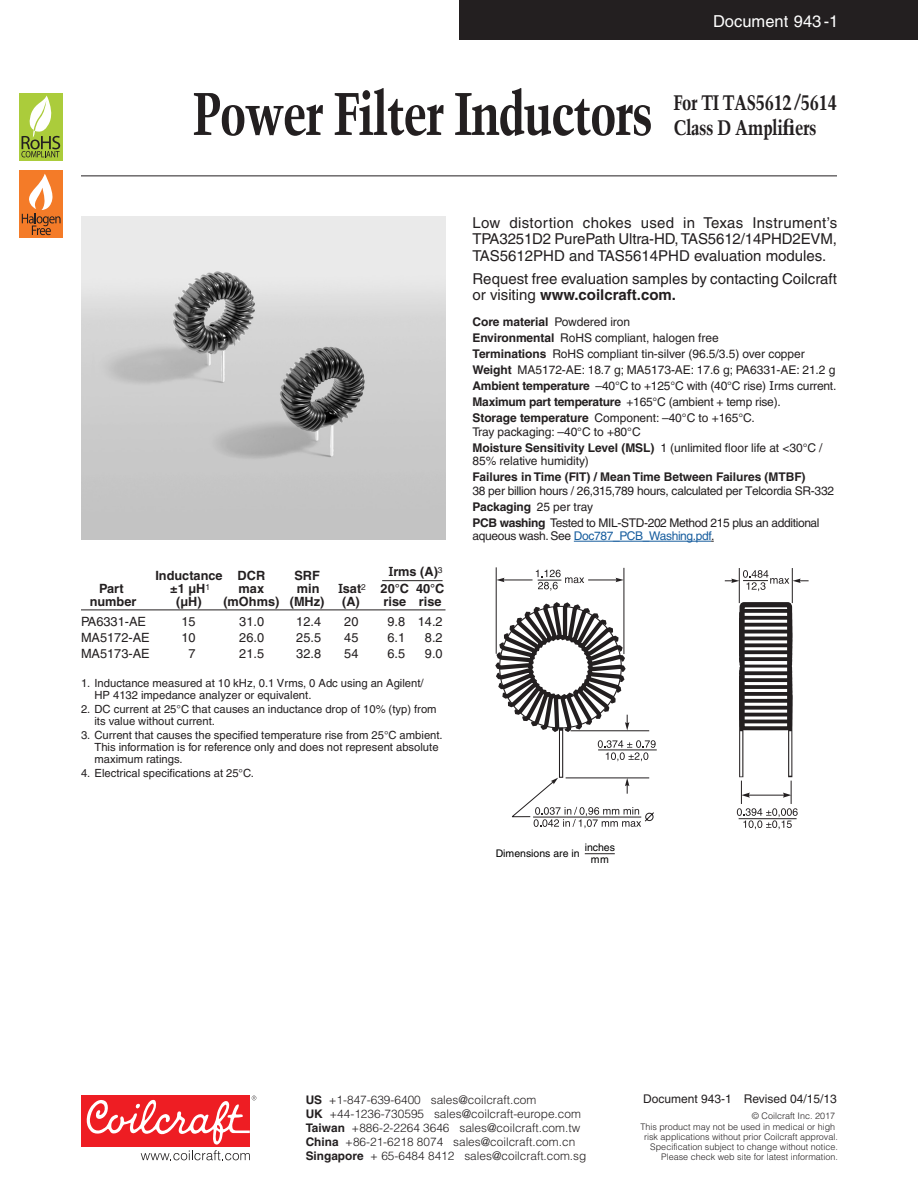
<style>
.page{position:relative;width:918px;height:1188px;background:#fff}
.page>*{position:absolute;margin:0;border:0;box-sizing:border-box;transform-origin:0 0}
.Headline{font:700 condensed 60px "Trump Mediaeval";letter-spacing:-.03em;color:#231f20}
.Subhead_14_pt{font:700 condensed 21px/25.2px "Trump Mediaeval";letter-spacing:-.02em;color:#231f20}
.Document_number{font:16.5px "Helvetica";color:#fff}
.Body_copy{font:15px/16.5px "Helvetica";color:#231f20;text-align:justify}
.Specs_Head{font:700 12.75px "Helvetica";color:#231f20}
.Specs{font:12.75px "Helvetica";color:#231f20}
.Points{font:12px/13.4px "Helvetica";letter-spacing:-.015em;color:#231f20}
.Points-2{font:700 12px "Helvetica";letter-spacing:-.005em;color:#231f20}
.t1{font:300 11.85px "Helvetica";color:#231f20}
.t2{font:700 11.85px/14.1px "Helvetica";color:#231f20}
.Notes{font:11.25px/12px "Helvetica";color:#231f20}
.Dimensions{font:10.5px/12px "Helvetica";color:#000;text-align:center}
.t3{font:300 9px/9.9px "Helvetica";color:#231f20;text-align:right}
.s1{font-weight:700}
.s2{font-family:"Glypha"}
.s3{font-weight:400}
.s4{font-family:"Verdana"}
.s5{color:#175d9e}
</style>
<div class="page">
<div style="left:459px;top:0;width:459px;height:40px;background:#231f20"></div>
<hr style="left:81px;top:176px;width:756px;height:1px;background:#231f20">
<div style="left:81px;top:1096px;width:169px;height:51px;background:#ee1d23"></div>
<svg style="left:86px;top:1096px;width:170px;height:64px"></svg>
<div style="left:19px;top:93px;width:44px;height:67px;background:#abcc3b"></div>
<svg style="left:21px;top:96px;width:39px;height:61px"></svg>
<div style="left:19px;top:171px;width:44px;height:67px;background:#f47b28"></div>
<svg style="left:22px;top:174px;width:39px;height:61px"></svg>
<hr style="left:81px;top:610px;width:365px;height:1px;background:#231f20">
<hr style="left:382px;top:580px;width:61px;height:1px;background:#231f20">
<hr style="left:574px;top:541px;width:137px;height:1px;background:#175d9e">
<hr style="left:792px;top:568px;width:1px;height:35px;background:#231f20">
<svg style="left:536px;top:570px;width:48px;height:21px"></svg>
<hr style="left:739px;top:568px;width:1px;height:35px;background:#231f20">
<hr style="left:496px;top:567px;width:1px;height:87px;background:#231f20">
<hr style="left:624px;top:568px;width:1px;height:86px;background:#231f20">
<hr style="left:502px;top:580px;width:31px;height:1px;background:#231f20">
<svg style="left:496px;top:578px;width:9px;height:4px"></svg>
<hr style="left:588px;top:580px;width:30px;height:1px;background:#231f20">
<svg style="left:616px;top:578px;width:8px;height:4px"></svg>
<svg style="left:725px;top:570px;width:84px;height:21px"></svg>
<svg style="left:737px;top:600px;width:61px;height:229px"></svg>
<hr style="left:742px;top:665px;width:49px;height:3px;background:#231f20">
<hr style="left:598px;top:750px;width:59px;height:1px;background:#231f20">
<svg style="left:497px;top:603px;width:159px;height:225px"></svg>
<hr style="left:560px;top:731px;width:2px;height:46px;background:#fff">
<hr style="left:740px;top:731px;width:2px;height:45px;background:#fff">
<hr style="left:789px;top:731px;width:2px;height:45px;background:#fff">
<hr style="left:585px;top:853px;width:30px;height:1px;background:#231f20">
<img style="left:81px;top:216px;width:365px;height:324px">
<p class="Document_number" style="left:713px;top:11px;width:127px">Document 943 -1</p>
<p class="Headline" style="left:192px;top:76px;width:462px">Power Filter Inductors</p>
<p class="Subhead_14_pt" style="left:673px;top:89px;width:165px">For TI TAS5612/5614<br>Class D Amplifiers</p>
<p class="Body_copy" style="left:472px;top:214px;width:366px">Low distortion chokes used in Texas Instrument’s TPA3251D2 PurePath Ultra-HD, TAS5612/14PHD2EVM, TAS5612PHD and TAS5614PHD evaluation modules.</p>
<p class="Body_copy" style="left:472px;top:270px;width:366px">Request free evaluation samples by contacting Coilcraft or visiting <span class="s1">www.coilcraft.com.</span></p>
<p class="Specs_Head" style="left:155px;top:568px;width:111px">Inductance DCR</p>
<p class="Specs_Head" style="left:294px;top:568px;width:27px">SRF</p>
<p class="Specs_Head" style="left:389px;top:564px;width:55px"><span class="s2">I</span>rms (A)<sup>3</sup></p>
<p class="Specs_Head" style="left:99px;top:581px;width:26px">Part</p>
<p class="Specs_Head" style="left:170px;top:581px;width:41px">±1 µH<sup>1</sup></p>
<p class="Specs_Head" style="left:239px;top:581px;width:27px">max</p>
<p class="Specs_Head" style="left:297px;top:581px;width:24px">min</p>
<p class="Specs_Head" style="left:338px;top:581px;width:108px"><span class="s2">I</span>sat<sup>2</sup> 20°C 40°C</p>
<p class="Specs_Head" style="left:90px;top:594px;width:48px">number</p>
<p class="Specs_Head" style="left:176px;top:594px;width:150px">(µH) (mOhms) (MHz)</p>
<p class="Specs_Head" style="left:342px;top:594px;width:101px">(A) rise rise</p>
<p class="Specs" style="left:81px;top:614px;width:67px">PA6331-AE</p>
<p class="Specs" style="left:182px;top:614px;width:16px">15</p>
<p class="Specs" style="left:239px;top:614px;width:26px">31.0</p>
<p class="Specs" style="left:296px;top:614px;width:26px">12.4</p>
<p class="Specs" style="left:344px;top:614px;width:16px">20</p>
<p class="Specs" style="left:387px;top:614px;width:57px">9.8 14.2</p>
<p class="Specs" style="left:81px;top:630px;width:70px">MA5172-AE</p>
<p class="Specs" style="left:182px;top:630px;width:16px">10</p>
<p class="Specs" style="left:239px;top:630px;width:26px">26.0</p>
<p class="Specs" style="left:296px;top:630px;width:26px">25.5</p>
<p class="Specs" style="left:344px;top:630px;width:16px">45</p>
<p class="Specs" style="left:387px;top:630px;width:19px">6.1</p>
<p class="Specs" style="left:425px;top:630px;width:19px">8.2</p>
<p class="Specs" style="left:81px;top:646px;width:70px">MA5173-AE</p>
<p class="Specs" style="left:189px;top:646px;width:9px">7</p>
<p class="Specs" style="left:239px;top:646px;width:26px">21.5</p>
<p class="Specs" style="left:296px;top:646px;width:26px">32.8</p>
<p class="Specs" style="left:344px;top:646px;width:16px">54</p>
<p class="Specs" style="left:387px;top:646px;width:19px">6.5</p>
<p class="Specs" style="left:425px;top:646px;width:19px">9.0</p>
<p class="Notes" style="left:94px;top:677px;width:331px;text-indent:-14px">1. Inductance measured at 10 kHz, 0.1 Vrms, 0 Adc using an Agilent/<br>HP 4132 impedance analyzer or equivalent.</p>
<p class="Notes" style="left:94px;top:703px;width:344px;text-indent:-14px">2. DC current at 25°C that causes an inductance drop of 10% (typ) from its value without current.</p>
<p class="Notes" style="left:94px;top:729px;width:350px;text-indent:-14px">3. Current that causes the specified temperature rise from 25°C ambient.<br>This information is for reference only and does not represent absolute maximum ratings.</p>
<p class="Notes" style="left:81px;top:768px;width:175px">4. Electrical specifications at 25°C.</p>
<p class="Points-2" style="left:472px;top:315px;width:159px">Core material <span class="s3">Powdered iron</span></p>
<p class="Points" style="left:472px;top:331px;width:248px"><span class="s1">Environmental</span> RoHS compliant, halogen free</p>
<p class="Points" style="left:472px;top:347px;width:334px"><span class="s1">Terminations</span> RoHS compliant tin-silver (96.5/3.5) over copper</p>
<p class="Points" style="left:472px;top:363px;width:365px"><span class="s1">Weight</span> MA5172-AE: 18.7 g; MA5173-AE: 17.6 g; PA6331-AE: 21.2 g</p>
<p class="Points" style="left:472px;top:379px;width:365px"><span class="s1">Ambient temperature</span> –40°C to +125°C with (40°C rise) <span class="s4">I</span>rms current.</p>
<p class="Points" style="left:472px;top:395px;width:310px"><span class="s1">Maximum part temperature</span> +165°C (ambient + temp rise).</p>
<p class="Points" style="left:472px;top:411px;width:284px"><span class="s1">Storage temperature</span> Component: –40°C to +165°C.<br>Tray packaging: –40°C to +80°C</p>
<p class="Points" style="left:472px;top:441px;width:352px"><span class="s1">Moisture Sensitivity Level (MSL)</span> 1 (unlimited floor life at &lt;30°C /<br>85% relative humidity)</p>
<p class="Points" style="left:472px;top:470px;width:363px"><span class="s1">Failures in Time (FIT) / Mean Time Between Failures (MTBF)<br></span>38 per billion hours / 26,315,789 hours, calculated per Telcordia SR-332</p>
<p class="Points-2" style="left:472px;top:499px;width:122px">Packaging <span class="s3">25 per tray</span></p>
<p class="Points" style="left:472px;top:516px;width:349px"><span class="s1">PCB washing</span> Tested to MIL-STD-202 Method 215 plus an additional aqueous wash. See <span class="s5">Doc787_PCB_Washing.pdf</span>.</p>
<p class="Dimensions" style="left:496px;top:847px;width:86px">Dimensions are in</p>
<p class="Dimensions" style="left:585px;top:841px;width:32px">inches mm</p>
<p class="t1" style="left:329px;top:1092px;width:209px">+1-847-639-6400 sales@coilcraft.com</p>
<p class="t1" style="left:329px;top:1106px;width:253px">+44-1236-730595 sales@coilcraft-europe.com</p>
<p class="t1" style="left:352px;top:1121px;width:230px">+886-2-2264 3646 sales@coilcraft.com.tw</p>
<p class="t1" style="left:345px;top:1135px;width:232px">+86-21-6218 8074 sales@coilcraft.com.cn</p>
<p class="t1" style="left:370px;top:1149px;width:218px">+ 65-6484 8412 sales@coilcraft.com.sg</p>
<p class="t2" style="left:306px;top:1093px;width:59px">US<br>UK<br>Taiwan<br>China<br>Singapore</p>
<p class="Points" style="left:643px;top:1092px;width:195px">Document 943-1 Revised 04/15/13</p>
<p class="t3" style="left:640px;top:1110px;width:196px;line-height:11.4px">© Coilcraft Inc. 2017<br>This product may not be used in medical or high</p>
<p class="t3" style="left:644px;top:1132px;width:195px">risk applications without prior Coilcraft approval.<br>Specification subject to change without notice.<br>Please check web site for latest information.</p>
</div>
